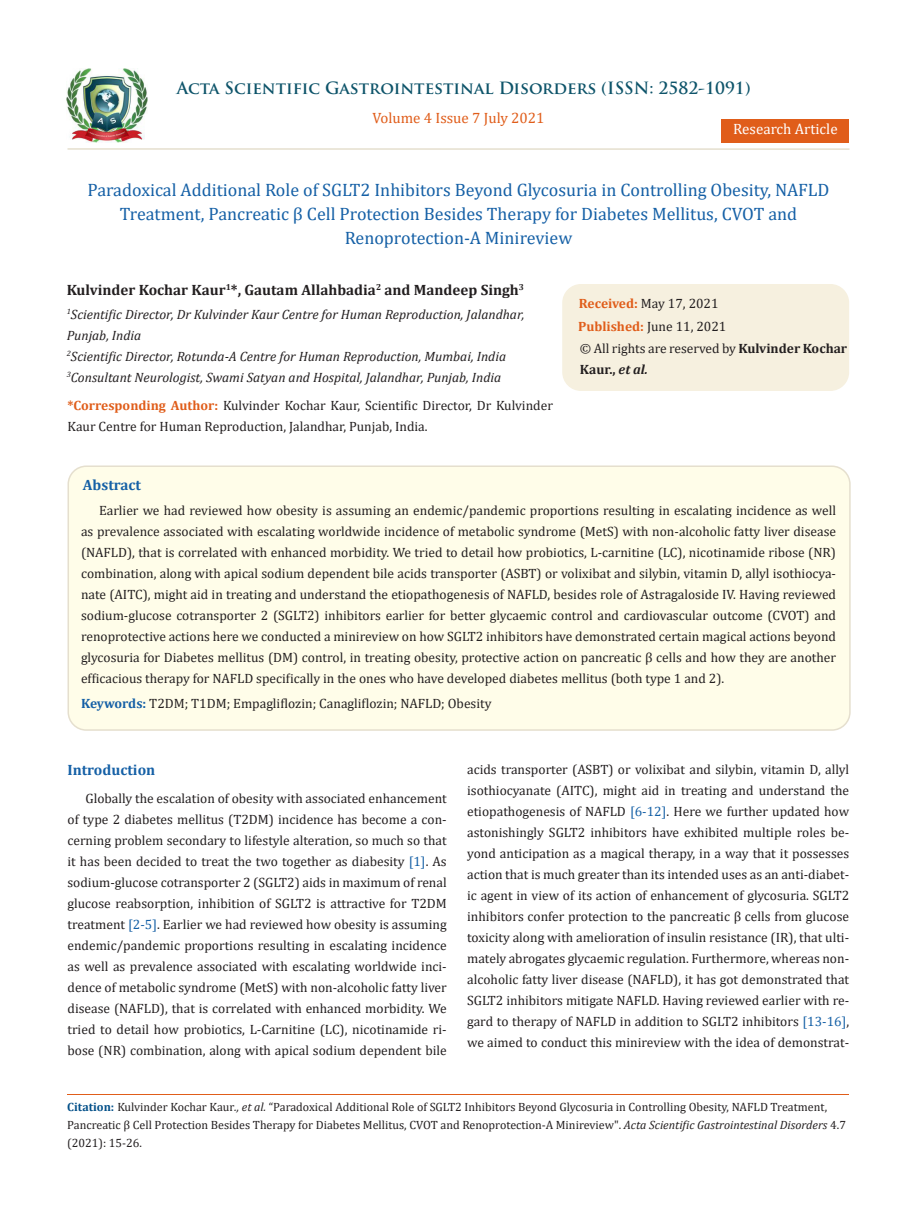
<style>
.page{position:relative;width:917px;height:1206px;background:#fff}
.page>*{position:absolute;margin:0;border:0;box-sizing:border-box;transform-origin:0 0}
.t1{font:18px/24px "Cambria";color:#1560a6;text-align:center}
.t2{font:700 16.5px "Trajan Pro";color:#0e546a}
.t3{font:700 15px "Cambria";color:#231f20}
.t4{font:15px "Cambria";color:#e05d1a}
.t5{font:700 15px "Cambria";color:#1560a6}
.t6{font:15px "Cambria";color:#fff}
.t7{font:13.5px/21px "Cambria";color:#231f20;text-align:justify}
.t8{font:italic 13.5px/21px "Cambria";color:#231f20}
.t9{font:12px/18px "Cambria";color:#231f20}
.s1{font-weight:700;color:#e05d1a}
.s2{font-weight:700}
.s3{font-weight:700;font-style:italic}
.s4{font-weight:700;color:#1560a6}
.s5{color:#1560a6}
.s6{font-weight:700;color:#035089}
.s7{font-style:italic}
</style>
<div class="page">
<img style="left:67px;top:68px;width:80px;height:74px">
<div style="left:721px;top:119px;width:128px;height:23px;background:#e05d1a"></div>
<div style="left:563px;top:285px;width:285px;height:105px;background:#f6f0df;border-radius:18px"></div>
<div style="left:562px;top:284px;width:287px;height:107px;border:2px solid #f6f0df;border-radius:18px"></div>
<div style="left:68px;top:466px;width:781px;height:264px;background:#fffde9;border-radius:18px"></div>
<div style="left:67px;top:465px;width:783px;height:266px;border:2px solid #e5dfce;border-radius:18px"></div>
<hr style="left:67px;top:1094px;width:782px;height:1px;background:#e05d1a">
<hr style="left:67px;top:148px;width:782px;height:2px;background:#e5dfce">
<p class="t2" style="left:177px;top:77px;width:575px">Acta Scientific Gastrointestinal Disorders (ISSN: 2582-1091)</p>
<p class="t4" style="left:372px;top:109px;width:174px">Volume 4 Issue 7 July 2021</p>
<p class="t6" style="left:733px;top:120px;width:106px">Research Article</p>
<p class="t1" style="left:87px;top:178px;width:743px">Paradoxical Additional Role of SGLT2 Inhibitors Beyond Glycosuria in Controlling Obesity, NAFLD<br>Treatment, Pancreatic β Cell Protection Besides Therapy for Diabetes Mellitus, CVOT and<br>Renoprotection-A Minireview</p>
<p class="t3" style="left:67px;top:279px;width:459px">Kulvinder Kochar Kaur<sup>1</sup>*, Gautam Allahbadia<sup>2</sup> and Mandeep Singh<sup>3</sup></p>
<p class="t8" style="left:67px;top:303px;width:459px"><sup>1</sup>Scientific Director, Dr Kulvinder Kaur Centre for Human Reproduction, Jalandhar,<br>Punjab, India</p>
<p class="t8" style="left:67px;top:345px;width:441px"><sup>2</sup>Scientific Director, Rotunda-A Centre for Human Reproduction, Mumbai, India</p>
<p class="t8" style="left:67px;top:366px;width:436px"><sup>3</sup>Consultant Neurologist, Swami Satyan and Hospital, Jalandhar, Punjab, India</p>
<p class="t7" style="left:67px;top:394px;width:487px"><span class="s1">*Corresponding Author:</span> Kulvinder Kochar Kaur, Scientific Director, Dr Kulvinder<br>Kaur Centre for Human Reproduction, Jalandhar, Punjab, India.</p>
<p class="t7" style="left:579px;top:293px;width:141px"><span class="s1">Received:</span> May 17, 2021</p>
<p class="t7" style="left:578px;top:316px;width:150px"><span class="s1">Published:</span> June 11, 2021</p>
<p class="t7" style="left:580px;top:337px;width:269px">© All rights are reserved by <span class="s2">Kulvinder Kochar<br>Kaur.,</span> <span class="s3">et al.</span></p>
<p class="t5" style="left:83px;top:474px;width:60px">Abstract</p>
<p class="t7" style="left:81px;top:500px;width:756px;text-indent:18px">Earlier we had reviewed how obesity is assuming an endemic/pandemic proportions resulting in escalating incidence as well as prevalence associated with escalating worldwide incidence of metabolic syndrome (MetS) with non-alcoholic fatty liver disease (NAFLD), that is correlated with enhanced morbidity. We tried to detail how probiotics, L-carnitine (LC), nicotinamide ribose (NR) combination, along with apical sodium dependent bile acids transporter (ASBT) or volixibat and silybin, vitamin D, allyl isothiocya&shy;nate (AITC), might aid in treating and understand the etiopathogenesis of NAFLD, besides role of Astragaloside IV. Having reviewed sodium-glucose cotransporter 2 (SGLT2) inhibitors earlier for better glycaemic control and cardiovascular outcome (CVOT) and renoprotective actions here we conducted a minireview on how SGLT2 inhibitors have demonstrated certain magical actions beyond glycosuria for Diabetes mellitus (DM) control, in treating obesity, protective action on pancreatic β cells and how they are another efficacious therapy for NAFLD specifically in the ones who have developed diabetes mellitus (both type 1 and 2).</p>
<p class="t7" style="left:81px;top:693px;width:412px"><span class="s4">Keywords:</span> T2DM; T1DM; Empagliflozin; Canagliflozin; NAFLD; Obesity</p>
<p class="t5" style="left:67px;top:759px;width:89px">Introduction</p>
<p class="t7" style="left:67px;top:788px;width:381px;text-indent:18px">Globally the escalation of obesity with associated enhancement of type 2 diabetes mellitus (T2DM) incidence has become a con&shy;cerning problem secondary to lifestyle alteration, so much so that it has been decided to treat the two together as diabesity <span class="s5">[1]</span>. As sodium-glucose cotransporter 2 (SGLT2) aids in maximum of renal glucose reabsorption, inhibition of SGLT2 is attractive for T2DM treatment <span class="s5">[2-5]</span>. Earlier we had reviewed how obesity is assuming endemic/pandemic proportions resulting in escalating incidence as well as prevalence associated with escalating worldwide inci&shy;dence of metabolic syndrome (MetS) with non-alcoholic fatty liver disease (NAFLD), that is correlated with enhanced morbidity. We tried to detail how probiotics, L-Carnitine (LC), nicotinamide ri&shy;bose (NR) combination, along with apical sodium dependent bile</p>
<p class="t7" style="left:467px;top:759px;width:383px">acids transporter (ASBT) or volixibat and silybin, vitamin D, allyl isothiocyanate (AITC), might aid in treating and understand the etiopathogenesis of NAFLD <span class="s5">[6-12]</span>. Here we further updated how astonishingly SGLT2 inhibitors have exhibited multiple roles be&shy;yond anticipation as a magical therapy, in a way that it possesses action that is much greater than its intended uses as an anti-diabet&shy;ic agent in view of its action of enhancement of glycosuria. SGLT2 inhibitors confer protection to the pancreatic β cells from glucose toxicity along with amelioration of insulin resistance (IR), that ulti&shy;mately abrogates glycaemic regulation. Furthermore, whereas non&shy;alcoholic fatty liver disease (NAFLD), it has got demonstrated that SGLT2 inhibitors mitigate NAFLD. Having reviewed earlier with re&shy;gard to therapy of NAFLD in addition to SGLT2 inhibitors <span class="s5">[13-16]</span>, we aimed to conduct this minireview with the idea of demonstrat-</p>
<p class="t9" style="left:67px;top:1098px;width:780px"><span class="s6">Citation:</span> Kulvinder Kochar Kaur<span class="s7">., et al.</span> “Paradoxical Additional Role of SGLT2 Inhibitors Beyond Glycosuria in Controlling Obesity, NAFLD Treatment,<br>Pancreatic β Cell Protection Besides Therapy for Diabetes Mellitus, CVOT and Renoprotection-A Minireview". <span class="s7">Acta Scientific Gastrointestinal Disorders</span> 4.7 (2021): 15-26.</p>
</div>
